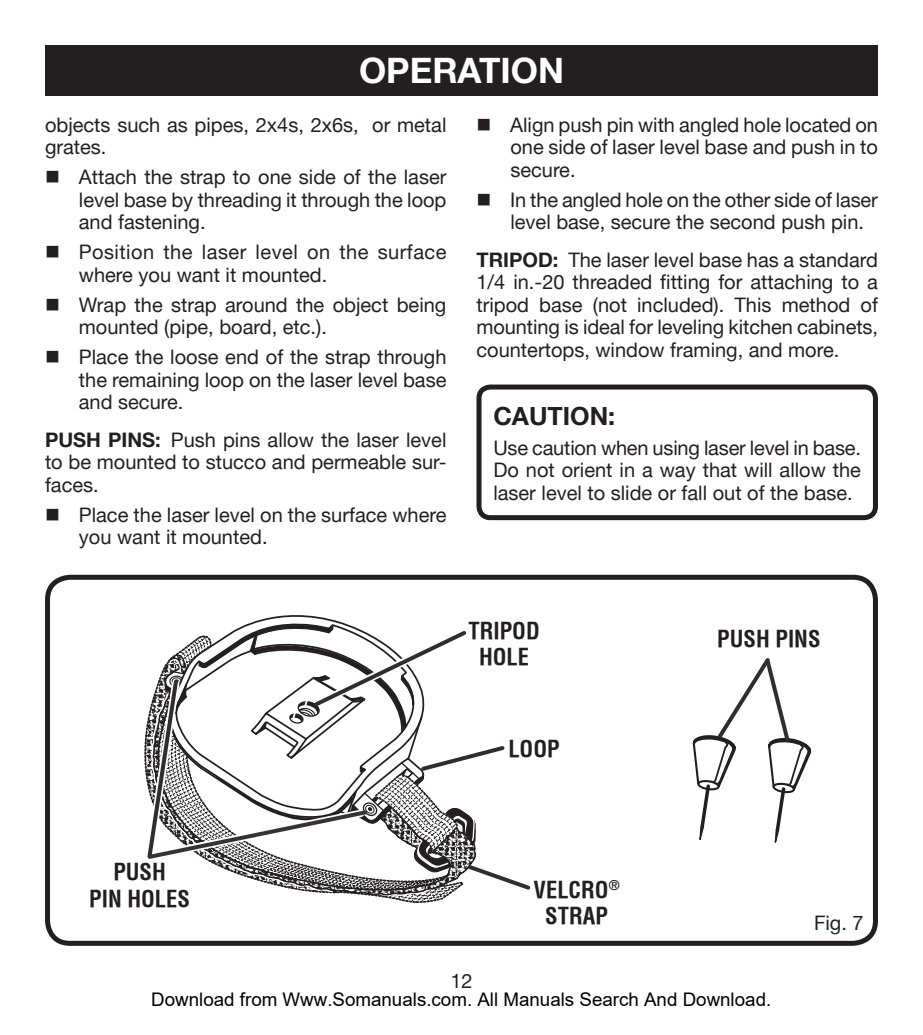
<style>
.page{position:relative;width:923px;height:1035px;background:#fff}
.page>*{position:absolute;margin:0;border:0;box-sizing:border-box;transform-origin:0 0}
.HEADING{font:700 35px "Helvetica Neue";color:#fff}
.Warning{font:700 25px "Helvetica Neue";color:#231f20}
.callout{font:700 condensed 22.5px/26.2px "Helvetica";color:#231f20;text-align:center}
.step{font:20px/22.5px "Helvetica Neue";color:#231f20;text-align:justify}
.Heading_2{font:20px/22.5px "Helvetica Neue";color:#231f20}
.Warning_Text{font:20px/22.5px "Helvetica Neue";color:#231f20;text-align:justify}
.step-2{font:20px/22.5px "Helvetica Neue";letter-spacing:.025em;color:#231f20}
.t1{font:18.75px "Arial";color:#000}
.s1{font-weight:700}
</style>
<div class="page">
<svg style="left:476px;top:384px;width:402px;height:134px"></svg>
<div style="left:45px;top:45px;width:833px;height:51px;background:#231f20"></div>
<svg style="left:45px;top:574px;width:833px;height:369px"></svg>
<svg style="left:691px;top:654px;width:120px;height:190px"></svg>
<svg style="left:142px;top:614px;width:391px;height:292px"></svg>
<p class="HEADING" style="left:359px;top:49px;width:206px">OPERATION</p>
<p class="Heading_2" style="left:45px;top:113px;width:403px">objects such as pipes, 2x4s, 2x6s, or metal grates.</p>
<p class="step" style="left:79px;top:166px;width:369px;text-indent:-34px">■ Attach the strap to one side of the laser level base by threading it through the loop and fastening.</p>
<p class="step-2" style="left:79px;top:241px;width:369px;text-indent:-34px">■ Position the laser level on the surface where you want it mounted.</p>
<p class="step" style="left:79px;top:293px;width:369px;text-indent:-34px">■ Wrap the strap around the object being mounted (pipe, board, etc.).</p>
<p class="step" style="left:79px;top:346px;width:369px;text-indent:-34px">■ Place the loose end of the strap through the remaining loop on the laser level base and secure.</p>
<p class="step" style="left:45px;top:428px;width:403px"><span class="s1">PUSH PINS:</span> Push pins allow the laser level to be mounted to stucco and permeable sur&shy;faces.</p>
<p class="step" style="left:79px;top:503px;width:369px;text-indent:-34px">■ Place the laser level on the surface where you want it mounted.</p>
<p class="step" style="left:510px;top:113px;width:369px;text-indent:-34px">■ Align push pin with angled hole located on one side of laser level base and push in to secure.</p>
<p class="step" style="left:510px;top:188px;width:369px;text-indent:-34px">■ In the angled hole on the other side of laser level base, secure the second push pin.</p>
<p class="Heading_2" style="left:476px;top:248px;width:403px;text-align:justify"><span class="s1">TRIPOD:</span> The laser level base has a standard 1/4 in.-20 threaded fitting for attaching to a tripod base (not included). This method of mounting is ideal for leveling kitchen cabinets, countertops, window framing, and more.</p>
<p class="Warning" style="left:493px;top:400px;width:123px">CAUTION:</p>
<p class="Warning_Text" style="left:493px;top:436px;width:369px">Use caution when using laser level in base.<br>Do not orient in a way that will allow the laser level to slide or fall out of the base.</p>
<p class="callout" style="left:113px;top:859px;width:54px">PUSH</p>
<p class="callout" style="left:89px;top:885px;width:102px">PIN HOLES</p>
<p class="callout" style="left:468px;top:617px;width:73px">TRIPOD</p>
<p class="callout" style="left:479px;top:643px;width:51px">HOLE</p>
<p class="callout" style="left:508px;top:736px;width:53px">LOOP</p>
<p class="Heading_2" style="left:450px;top:970px;width:24px">12</p>
<p class="callout" style="left:533px;top:876px;width:87px">VELCRO<sup>®<br></sup>STRAP</p>
<p class="callout" style="left:717px;top:625px;width:105px">PUSH PINS</p>
<p class="Heading_2" style="left:814px;top:911px;width:51px">Fig. 7</p>
<p class="t1" style="left:151px;top:989px;width:621px">Download from Www.Somanuals.com. All Manuals Search And Download.</p>
</div>
